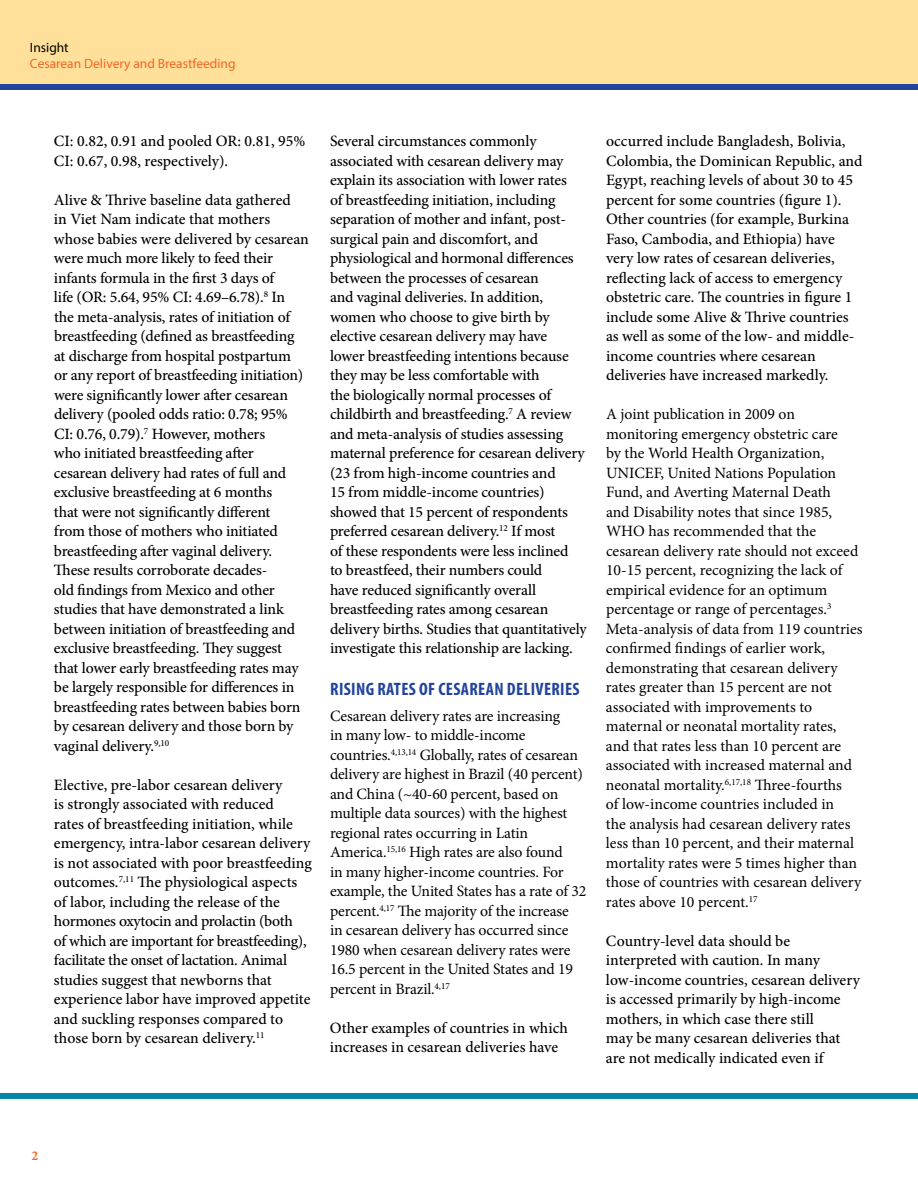
<style>
.page{position:relative;width:918px;height:1188px;background:#fff}
.page>*{position:absolute;margin:0;border:0;box-sizing:border-box;transform-origin:0 0}
.t1{font:700 condensed 18px "Myriad Pro";letter-spacing:.02em;color:#23449c}
.t2{font:500 15.75px/19.5px "Minion Pro";letter-spacing:-.01em;color:#000}
.t3{font:15.75px/19.5px "Minion Pro";letter-spacing:-.005em;color:#000}
.t4{font:13.5px "Myriad Pro";color:#f26724}
.t5{font:13.5px "Myriad Pro";color:#000}
.t6{font:700 13.5px "Minion Pro";color:#f26724}
</style>
<div class="page">
<div style="left:0;top:0;width:918px;height:87px;background:#ffe09b"></div>
<div style="left:0;top:1093px;width:918px;height:6px;background:#0087a6"></div>
<div style="left:0;top:84px;width:918px;height:6px;background:#23449c"></div>
<p class="t5" style="left:30px;top:39px;width:40px">Insight</p>
<p class="t4" style="left:30px;top:56px;width:207px">Cesarean Delivery and Breastfeeding</p>
<p class="t2" style="left:54px;top:132px;width:253px">CI: 0.82, 0.91 and pooled OR: 0.81, 95%<br>CI: 0.67, 0.98, respectively).</p>
<p class="t2" style="left:54px;top:190px;width:256px">Alive &amp; Thrive baseline data gathered<br>in Viet Nam indicate that mothers whose babies were delivered by cesarean were much more likely to feed their infants formula in the first 3 days of<br>life (OR: 5.64, 95% CI: 4.69–6.78).<sup>8</sup> In the meta-analysis, rates of initiation of breastfeeding (defined as breastfeeding at discharge from hospital postpartum<br>or any report of breastfeeding initiation) were significantly lower after cesarean delivery (pooled odds ratio: 0.78; 95% CI: 0.76, 0.79).<sup>7</sup> However, mothers<br>who initiated breastfeeding after cesarean delivery had rates of full and exclusive breastfeeding at 6 months<br>that were not significantly different<br>from those of mothers who initiated breastfeeding after vaginal delivery.<br>These results corroborate decades-<br>old findings from Mexico and other studies that have demonstrated a link between initiation of breastfeeding and exclusive breastfeeding. They suggest that lower early breastfeeding rates may be largely responsible for differences in breastfeeding rates between babies born by cesarean delivery and those born by vaginal delivery.<sup>9,10</sup></p>
<p class="t2" style="left:54px;top:775px;width:259px">Elective, pre-labor cesarean delivery<br>is strongly associated with reduced<br>rates of breastfeeding initiation, while emergency, intra-labor cesarean delivery is not associated with poor breastfeeding outcomes.<sup>7,11</sup> The physiological aspects of labor, including the release of the hormones oxytocin and prolactin (both<br>of which are important for breastfeeding), facilitate the onset of lactation. Animal studies suggest that newborns that experience labor have improved appetite and suckling responses compared to those born by cesarean delivery.<sup>11</sup></p>
<p class="t2" style="left:330px;top:132px;width:258px">Several circumstances commonly associated with cesarean delivery may explain its association with lower rates<br>of breastfeeding initiation, including separation of mother and infant, post&shy;surgical pain and discomfort, and physiological and hormonal differences between the processes of cesarean<br>and vaginal deliveries. In addition, women who choose to give birth by elective cesarean delivery may have<br>lower breastfeeding intentions because they may be less comfortable with<br>the biologically normal processes of childbirth and breastfeeding.<sup>7</sup> A review and meta-analysis of studies assessing maternal preference for cesarean delivery (23 from high-income countries and<br>15 from middle-income countries) showed that 15 percent of respondents preferred cesarean delivery.<sup>12</sup> If most<br>of these respondents were less inclined<br>to breastfeed, their numbers could<br>have reduced significantly overall breastfeeding rates among cesarean delivery births. Studies that quantitatively investigate this relationship are lacking.</p>
<p class="t1" style="left:330px;top:677px;width:251px">RISING RATES OF CESAREAN DELIVERIES</p>
<p class="t3" style="left:330px;top:706px;width:258px">Cesarean delivery rates are increasing<br>in many low- to middle-income countries.<sup>4,13,14</sup> Globally, rates of cesarean delivery are highest in Brazil (40 percent) and China (~40-60 percent, based on multiple data sources) with the highest regional rates occurring in Latin America.<sup>15,16</sup> High rates are also found<br>in many higher-income countries. For example, the United States has a rate of 32 percent.<sup>4,17</sup> The majority of the increase<br>in cesarean delivery has occurred since 1980 when cesarean delivery rates were 16.5 percent in the United States and 19 percent in Brazil.<sup>4,17</sup></p>
<p class="t2" style="left:330px;top:1018px;width:239px">Other examples of countries in which increases in cesarean deliveries have</p>
<p class="t2" style="left:606px;top:132px;width:258px">occurred include Bangladesh, Bolivia, Colombia, the Dominican Republic, and Egypt, reaching levels of about 30 to 45 percent for some countries (figure 1).<br>Other countries (for example, Burkina Faso, Cambodia, and Ethiopia) have very low rates of cesarean deliveries, reflecting lack of access to emergency obstetric care. The countries in figure 1 include some Alive &amp; Thrive countries as well as some of the low- and middle&shy;income countries where cesarean deliveries have increased markedly.</p>
<p class="t3" style="left:606px;top:405px;width:258px">A joint publication in 2009 on monitoring emergency obstetric care<br>by the World Health Organization, UNICEF, United Nations Population Fund, and Averting Maternal Death<br>and Disability notes that since 1985, WHO has recommended that the cesarean delivery rate should not exceed 10-15 percent, recognizing the lack of empirical evidence for an optimum percentage or range of percentages.<sup>3<br></sup>Meta-analysis of data from 119 countries confirmed findings of earlier work, demonstrating that cesarean delivery rates greater than 15 percent are not associated with improvements to maternal or neonatal mortality rates, and that rates less than 10 percent are associated with increased maternal and neonatal mortality.<sup>6,17,18</sup> Three-fourths<br>of low-income countries included in<br>the analysis had cesarean delivery rates less than 10 percent, and their maternal mortality rates were 5 times higher than those of countries with cesarean delivery rates above 10 percent.<sup>17</sup></p>
<p class="t2" style="left:606px;top:931px;width:256px">Country-level data should be interpreted with caution. In many low-income countries, cesarean delivery is accessed primarily by high-income mothers, in which case there still<br>may be many cesarean deliveries that are not medically indicated even if</p>
<p class="t6" style="left:31px;top:1146px;width:8px">2</p>
</div>
